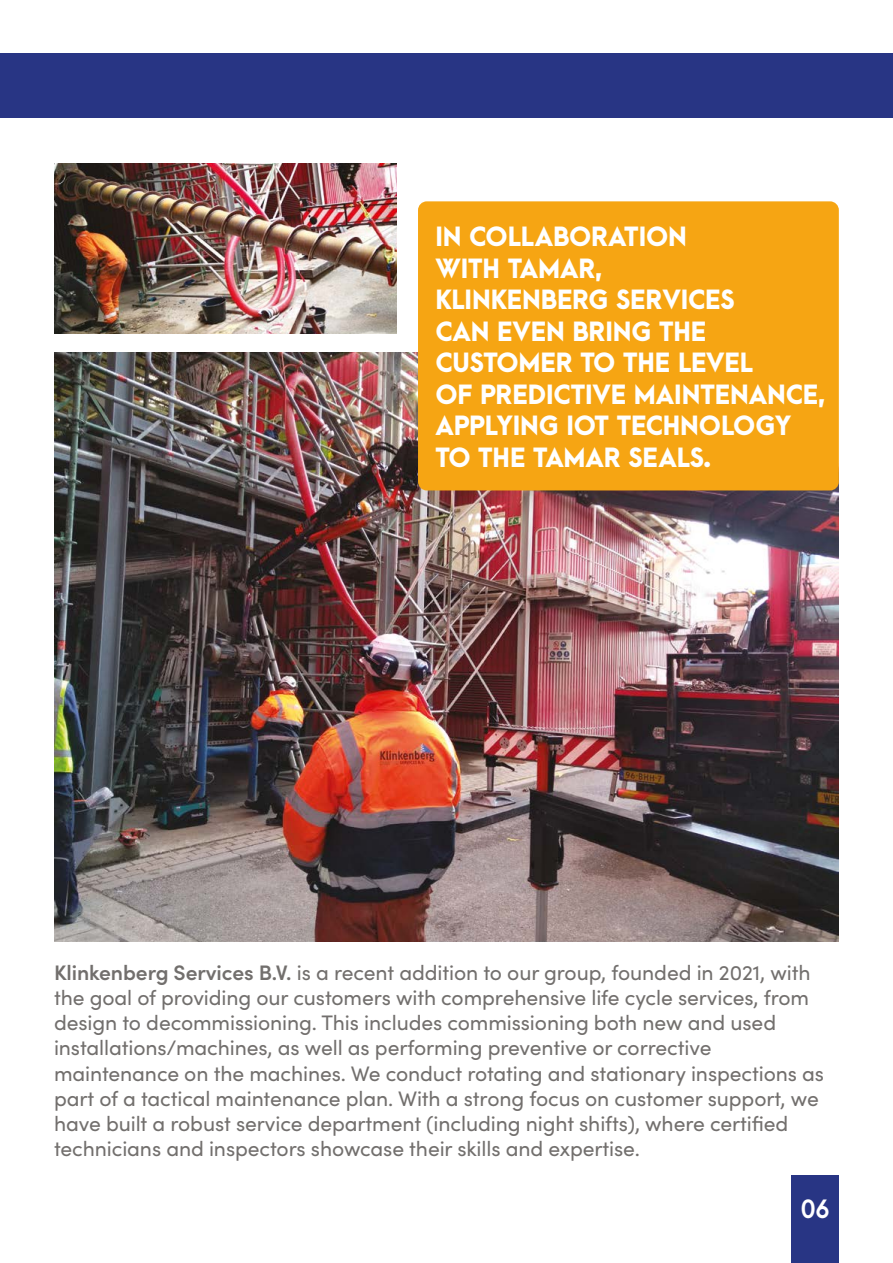
<style>
.page{position:relative;width:893px;height:1263px;background:#fff}
.page>*{position:absolute;margin:0;border:0;box-sizing:border-box;transform-origin:0 0}
.t1{font:800 24px/31.5px "Arca Majora 3";letter-spacing:-.005em;color:#fff}
.t2{font:700 24px "Arca Majora 3";color:#fff}
.t3{font:21px/25.2px "Sofia Pro";letter-spacing:-.005em;color:#726f6d}
.s1{font-weight:600}
</style>
<div class="page">
<div style="left:0;top:54px;width:893px;height:64px;background:#283584"></div>
<div style="left:792px;top:1176px;width:47px;height:87px;background:#283584"></div>
<img style="left:54px;top:353px;width:785px;height:588px">
<div style="left:418px;top:201px;width:421px;height:289px;background:#f6a513;border-radius:9px"></div>
<img style="left:55px;top:164px;width:342px;height:170px">
<p class="t1" style="left:435px;top:218px;width:391px">IN COLLABORATION<br>WITH TAMAR,<br>KLINKENBERG SERVICES<br>CAN EVEN BRING THE<br>CUSTOMER TO THE LEVEL<br>OF PREDICTIVE MAINTENANCE,<br>APPLYING IOT TECHNOLOGY<br>TO THE TAMAR SEALS.</p>
<p class="t3" style="left:54px;top:959px;width:772px"><span class="s1">Klinkenberg Services B.V.</span> is a recent addition to our group, founded in 2021, with the goal of providing our customers with comprehensive life cycle services, from design to decommissioning. This includes commissioning both new and used installations/machines, as well as performing preventive or corrective maintenance on the machines. We conduct rotating and stationary inspections as part of a tactical maintenance plan. With a strong focus on customer support, we have built a robust service department (including night shifts), where certified technicians and inspectors showcase their skills and expertise.</p>
<p class="t2" style="left:801px;top:1187px;width:30px">06</p>
</div>
